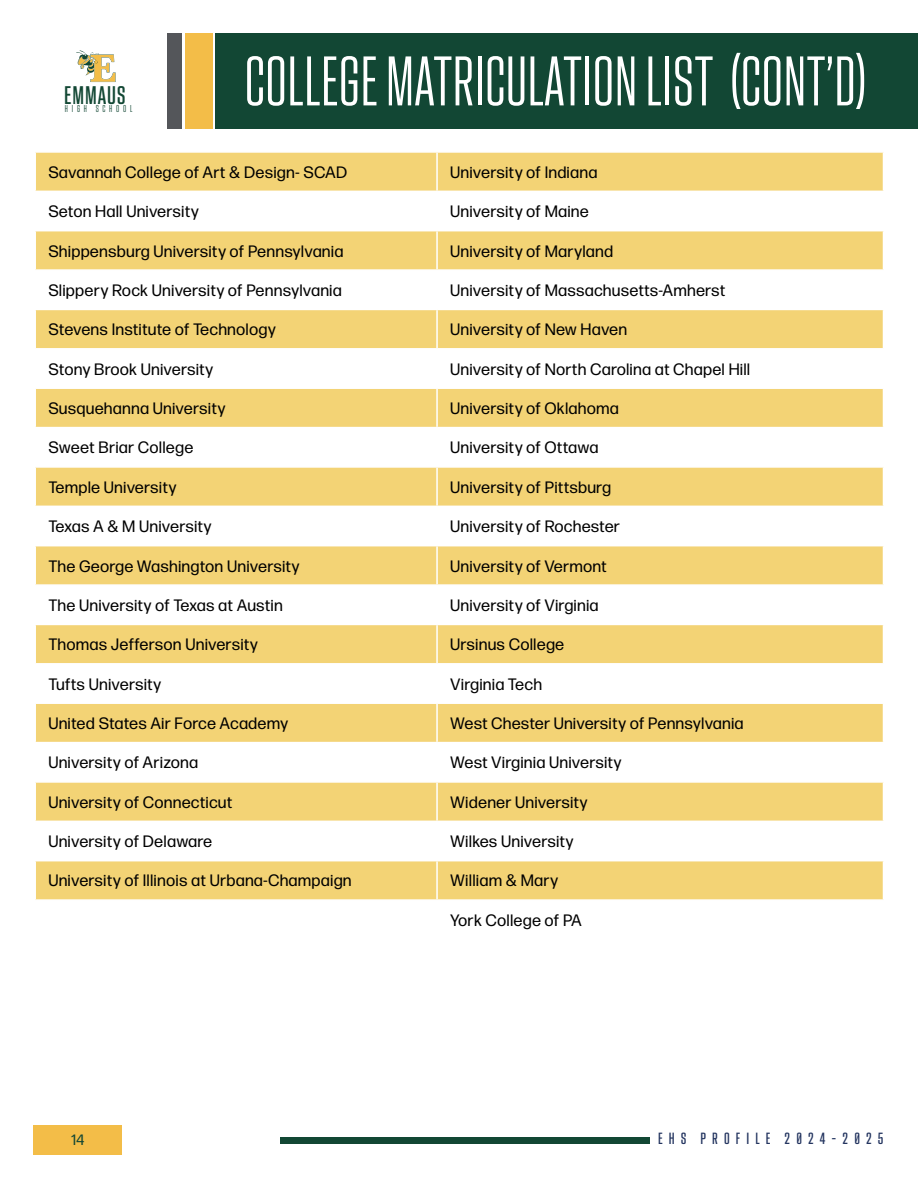
<style>
.page{position:relative;width:918px;height:1188px;background:#fff}
.page>*{position:absolute;margin:0;border:0;box-sizing:border-box;transform-origin:0 0}
.t1{font:300 72px "Monte Stella";color:#fff}
.t2{font:25.95px "Monte Stella";letter-spacing:.03em;color:#124734}
.t3{font:16.5px "Forma DJR Display";letter-spacing:.05em;color:#000}
.t4{font:16.5px "Monte Stella";letter-spacing:.37em;color:#243560}
.t5{font:15px "Forma DJR Display";color:#124734}
.t6{font:300 10.2px "Monte Stella";letter-spacing:.37em;color:#124734}
</style>
<div class="page">
<div style="left:185px;top:34px;width:27px;height:95px;background:#f3bd48"></div>
<div style="left:167px;top:34px;width:15px;height:95px;background:#54565a"></div>
<div style="left:215px;top:34px;width:703px;height:95px;background:#124734"></div>
<svg style="left:76px;top:50px;width:40px;height:32px"></svg>
<div style="left:281px;top:1137px;width:369px;height:7px;background:#124734"></div>
<div style="left:34px;top:1125px;width:88px;height:29px;background:#f3bd48"></div>
<div style="left:36px;top:153px;width:847px;height:195px;background:#f3d375"></div>
<svg style="left:36px;top:192px;width:847px;height:117px"></svg>
<svg style="left:36px;top:389px;width:847px;height:510px;fill:#f3d375"></svg>
<hr style="left:437px;top:191px;width:447px;height:1px;background:#fff">
<hr style="left:436px;top:192px;width:2px;height:38px;background:#fff">
<hr style="left:34px;top:230px;width:403px;height:1px;background:#fff">
<hr style="left:437px;top:230px;width:447px;height:1px;background:#fff">
<hr style="left:436px;top:231px;width:2px;height:38px;background:#fff">
<hr style="left:34px;top:269px;width:403px;height:2px;background:#fff">
<hr style="left:437px;top:269px;width:447px;height:2px;background:#fff">
<hr style="left:436px;top:271px;width:2px;height:38px;background:#fff">
<hr style="left:34px;top:309px;width:403px;height:1px;background:#fff">
<hr style="left:437px;top:309px;width:447px;height:1px;background:#fff">
<hr style="left:436px;top:310px;width:2px;height:38px;background:#fff">
<hr style="left:436px;top:389px;width:2px;height:38px;background:#fff">
<hr style="left:34px;top:427px;width:403px;height:1px;background:#fff">
<hr style="left:437px;top:427px;width:447px;height:1px;background:#fff">
<hr style="left:436px;top:428px;width:2px;height:38px;background:#fff">
<hr style="left:34px;top:466px;width:403px;height:2px;background:#fff">
<hr style="left:437px;top:466px;width:447px;height:2px;background:#fff">
<hr style="left:436px;top:468px;width:2px;height:38px;background:#fff">
<hr style="left:34px;top:506px;width:403px;height:1px;background:#fff">
<hr style="left:437px;top:506px;width:447px;height:1px;background:#fff">
<hr style="left:436px;top:507px;width:2px;height:38px;background:#fff">
<hr style="left:34px;top:545px;width:403px;height:1px;background:#fff">
<hr style="left:437px;top:545px;width:447px;height:1px;background:#fff">
<hr style="left:436px;top:546px;width:2px;height:38px;background:#fff">
<hr style="left:34px;top:584px;width:403px;height:2px;background:#fff">
<hr style="left:437px;top:584px;width:447px;height:2px;background:#fff">
<hr style="left:436px;top:586px;width:2px;height:38px;background:#fff">
<hr style="left:34px;top:624px;width:403px;height:1px;background:#fff">
<hr style="left:437px;top:624px;width:447px;height:1px;background:#fff">
<hr style="left:436px;top:625px;width:2px;height:38px;background:#fff">
<hr style="left:34px;top:663px;width:403px;height:2px;background:#fff">
<hr style="left:437px;top:663px;width:447px;height:2px;background:#fff">
<hr style="left:436px;top:665px;width:2px;height:37px;background:#fff">
<hr style="left:34px;top:702px;width:403px;height:2px;background:#fff">
<hr style="left:437px;top:702px;width:447px;height:2px;background:#fff">
<hr style="left:436px;top:704px;width:2px;height:38px;background:#fff">
<hr style="left:34px;top:742px;width:403px;height:1px;background:#fff">
<hr style="left:437px;top:742px;width:447px;height:1px;background:#fff">
<hr style="left:436px;top:743px;width:2px;height:38px;background:#fff">
<hr style="left:34px;top:781px;width:403px;height:2px;background:#fff">
<hr style="left:437px;top:781px;width:447px;height:2px;background:#fff">
<hr style="left:436px;top:783px;width:2px;height:38px;background:#fff">
<hr style="left:34px;top:821px;width:403px;height:1px;background:#fff">
<hr style="left:437px;top:821px;width:447px;height:1px;background:#fff">
<hr style="left:436px;top:822px;width:2px;height:38px;background:#fff">
<hr style="left:34px;top:860px;width:403px;height:1px;background:#fff">
<hr style="left:437px;top:860px;width:447px;height:1px;background:#fff">
<hr style="left:436px;top:861px;width:2px;height:38px;background:#fff">
<hr style="left:436px;top:153px;width:2px;height:38px;background:#fff">
<hr style="left:34px;top:191px;width:403px;height:1px;background:#fff">
<h2 class="t2" style="left:64px;top:80px;width:63px">EMMAUS</h2>
<p class="t6" style="left:65px;top:103px;width:69px">HIGH SCHOOL</p>
<h1 class="t1" style="left:244px;top:40px;width:625px">COLLEGE MATRICULATION LIST (CONT’D)</h1>
<p class="t3" style="left:49px;top:162px;width:300px">Savannah College of Art &amp; Design- SCAD</p>
<p class="t3" style="left:451px;top:162px;width:148px">University of Indiana</p>
<p class="t3" style="left:49px;top:201px;width:151px">Seton Hall University</p>
<p class="t3" style="left:451px;top:201px;width:140px">University of Maine</p>
<p class="t3" style="left:49px;top:241px;width:296px">Shippensburg University of Pennsylvania</p>
<p class="t3" style="left:451px;top:241px;width:164px">University of Maryland</p>
<p class="t3" style="left:49px;top:280px;width:294px">Slippery Rock University of Pennsylvania</p>
<p class="t3" style="left:451px;top:280px;width:276px">University of Massachusetts-Amherst</p>
<p class="t3" style="left:49px;top:320px;width:228px">Stevens Institute of Technology</p>
<p class="t3" style="left:451px;top:320px;width:178px">University of New Haven</p>
<p class="t3" style="left:49px;top:359px;width:166px">Stony Brook University</p>
<p class="t3" style="left:451px;top:359px;width:301px">University of North Carolina at Chapel Hill</p>
<p class="t3" style="left:49px;top:398px;width:178px">Susquehanna University</p>
<p class="t3" style="left:451px;top:398px;width:170px">University of Oklahoma</p>
<p class="t3" style="left:49px;top:438px;width:146px">Sweet Briar College</p>
<p class="t3" style="left:451px;top:438px;width:149px">University of Ottawa</p>
<p class="t3" style="left:49px;top:477px;width:129px">Temple University</p>
<p class="t3" style="left:451px;top:477px;width:162px">University of Pittsburg</p>
<p class="t3" style="left:49px;top:516px;width:164px">Texas A &amp; M University</p>
<p class="t3" style="left:451px;top:516px;width:171px">University of Rochester</p>
<p class="t3" style="left:49px;top:556px;width:252px">The George Washington University</p>
<p class="t3" style="left:451px;top:556px;width:157px">University of Vermont</p>
<p class="t3" style="left:49px;top:595px;width:235px">The University of Texas at Austin</p>
<p class="t3" style="left:451px;top:595px;width:149px">University of Virginia</p>
<p class="t3" style="left:49px;top:634px;width:211px">Thomas Jefferson University</p>
<p class="t3" style="left:451px;top:634px;width:115px">Ursinus College</p>
<p class="t3" style="left:49px;top:674px;width:114px">Tufts University</p>
<p class="t3" style="left:451px;top:674px;width:93px">Virginia Tech</p>
<p class="t3" style="left:49px;top:713px;width:241px">United States Air Force Academy</p>
<p class="t3" style="left:451px;top:713px;width:294px">West Chester University of Pennsylvania</p>
<p class="t3" style="left:49px;top:753px;width:151px">University of Arizona</p>
<p class="t3" style="left:451px;top:753px;width:172px">West Virginia University</p>
<p class="t3" style="left:49px;top:792px;width:185px">University of Connecticut</p>
<p class="t3" style="left:451px;top:792px;width:138px">Widener University</p>
<p class="t3" style="left:49px;top:831px;width:165px">University of Delaware</p>
<p class="t3" style="left:451px;top:831px;width:124px">Wilkes University</p>
<p class="t3" style="left:49px;top:871px;width:304px">University of Illinois at Urbana-Champaign</p>
<p class="t3" style="left:451px;top:871px;width:109px">William &amp; Mary</p>
<p class="t3" style="left:451px;top:910px;width:133px">York College of PA</p>
<p class="t5" style="left:72px;top:1131px;width:14px">14</p>
<p class="t4" style="left:658px;top:1129px;width:227px">EHS PROFILE 2024-2025</p>
</div>
